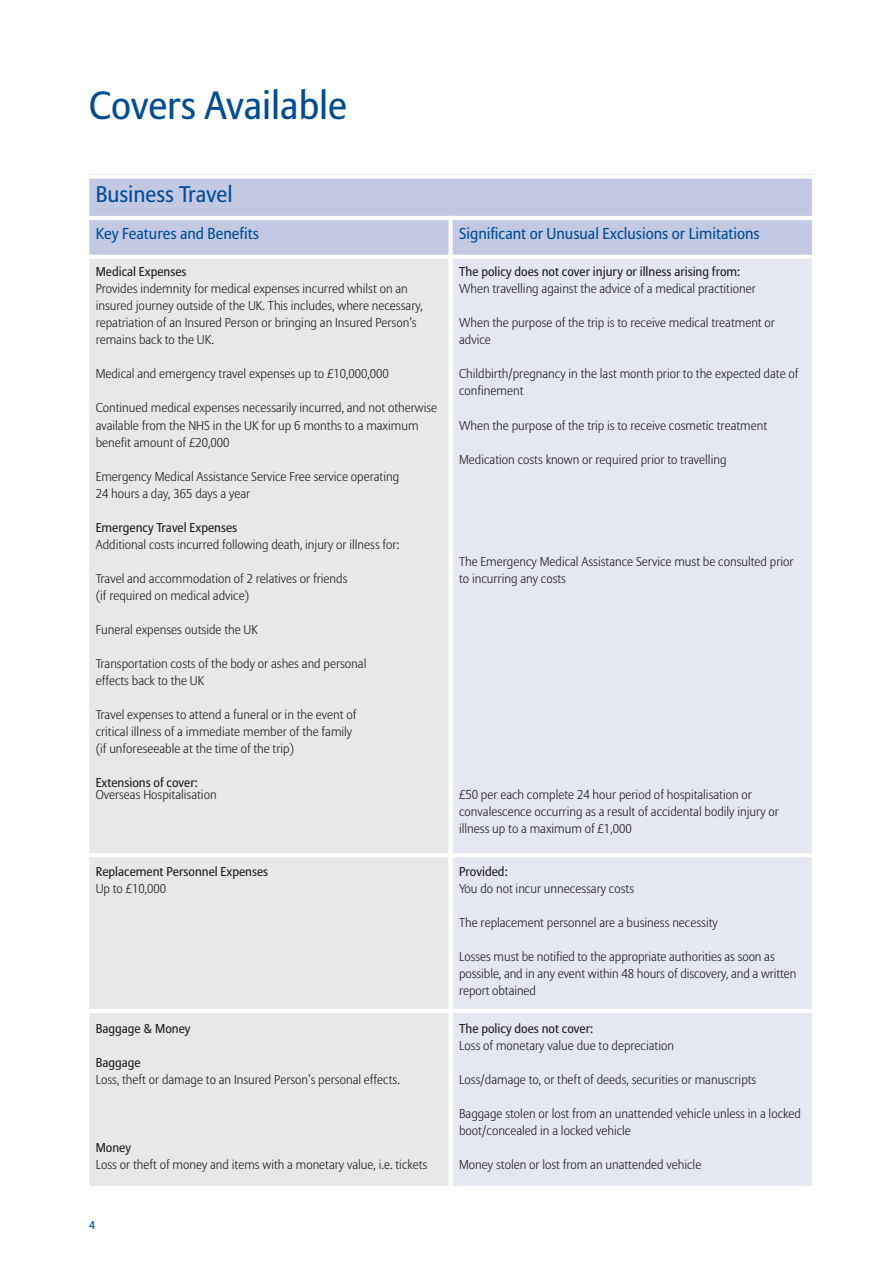
<style>
.page{position:relative;width:893px;height:1263px;background:#fff}
.page>*{position:absolute;margin:0;border:0;box-sizing:border-box;transform-origin:0 0}
.t1{font:39px "Allianz Sans";color:#014d95}
.t2{font:22.5px "Allianz Sans";color:#014d95}
.t3{font:15.75px "Allianz Sans";color:#014d95}
.t4{font:300 12.75px/17px "Allianz Sans";color:#231f20}
.t5{font:12.75px "Allianz Sans";color:#231f20}
.t6{font:11.25px "Allianz Sans";color:#014d95}
</style>
<div class="page">
<div style="left:85px;top:174px;width:729px;height:44px;background:#c3c9e2"></div>
<div style="left:85px;top:218px;width:366px;height:39px;background:#c3c9e2"></div>
<div style="left:451px;top:218px;width:365px;height:39px;background:#c3c9e2"></div>
<div style="left:85px;top:257px;width:366px;height:598px;background:#e7e8e9"></div>
<div style="left:451px;top:257px;width:365px;height:598px;background:#e5e7f2"></div>
<div style="left:85px;top:855px;width:366px;height:156px;background:#e7e8e9"></div>
<div style="left:451px;top:855px;width:365px;height:156px;background:#e5e7f2"></div>
<div style="left:85px;top:1011px;width:366px;height:179px;background:#e7e8e9"></div>
<div style="left:451px;top:1011px;width:365px;height:179px;background:#e5e7f2"></div>
<hr style="left:85px;top:174px;width:4px;height:1016px;background:#fff">
<div style="left:448px;top:216px;width:5px;height:974px;background:#fff"></div>
<hr style="left:812px;top:174px;width:4px;height:1016px;background:#fff">
<div style="left:85px;top:174px;width:731px;height:5px;background:#fff"></div>
<hr style="left:85px;top:216px;width:731px;height:4px;background:#fff">
<hr style="left:85px;top:255px;width:731px;height:4px;background:#fff">
<hr style="left:85px;top:853px;width:731px;height:4px;background:#fff">
<hr style="left:85px;top:1009px;width:731px;height:4px;background:#fff">
<hr style="left:85px;top:1186px;width:731px;height:4px;background:#fff">
<h1 class="t1" style="left:89px;top:90px;width:259px">Covers Available</h1>
<h2 class="t2" style="left:96px;top:185px;width:138px">Business Travel</h2>
<p class="t3" style="left:96px;top:227px;width:165px">Key Features and Benefits</p>
<p class="t3" style="left:459px;top:227px;width:302px">Significant or Unusual Exclusions or Limitations</p>
<p class="t5" style="left:96px;top:267px;width:92px">Medical Expenses</p>
<p class="t4" style="left:96px;top:282px;width:329px">Provides indemnity for medical expenses incurred whilst on an insured journey outside of the UK. This includes, where necessary, repatriation of an Insured Person or bringing an Insured Person’s remains back to the UK.</p>
<p class="t4" style="left:96px;top:367px;width:295px">Medical and emergency travel expenses up to £10,000,000</p>
<p class="t4" style="left:96px;top:401px;width:343px">Continued medical expenses necessarily incurred, and not otherwise available from the NHS in the UK for up 6 months to a maximum benefit amount of £20,000</p>
<p class="t4" style="left:96px;top:469px;width:305px">Emergency Medical Assistance Service Free service operating<br>24 hours a day, 365 days a year</p>
<p class="t5" style="left:96px;top:522px;width:143px">Emergency Travel Expenses</p>
<p class="t4" style="left:96px;top:537px;width:305px">Additional costs incurred following death, injury or illness for:</p>
<p class="t4" style="left:96px;top:571px;width:253px">Travel and accommodation of 2 relatives or friends (if required on medical advice)</p>
<p class="t4" style="left:96px;top:622px;width:164px">Funeral expenses outside the UK</p>
<p class="t4" style="left:96px;top:656px;width:272px">Transportation costs of the body or ashes and personal effects back to the UK</p>
<p class="t4" style="left:96px;top:707px;width:262px">Travel expenses to attend a funeral or in the event of critical illness of a immediate member of the family (if unforeseeable at the time of the trip)</p>
<p class="t5" style="left:96px;top:777px;width:104px">Extensions of cover:</p>
<p class="t4" style="left:96px;top:788px;width:122px">Overseas Hospitalisation</p>
<p class="t5" style="left:459px;top:267px;width:283px">The policy does not cover injury or illness arising from:</p>
<p class="t4" style="left:459px;top:282px;width:298px">When travelling against the advice of a medical practitioner</p>
<p class="t4" style="left:459px;top:316px;width:317px">When the purpose of the trip is to receive medical treatment or advice</p>
<p class="t4" style="left:459px;top:367px;width:341px">Childbirth/pregnancy in the last month prior to the expected date of confinement</p>
<p class="t4" style="left:459px;top:418px;width:310px">When the purpose of the trip is to receive cosmetic treatment</p>
<p class="t4" style="left:459px;top:452px;width:269px">Medication costs known or required prior to travelling</p>
<p class="t4" style="left:459px;top:554px;width:336px">The Emergency Medical Assistance Service must be consulted prior to incurring any costs</p>
<p class="t4" style="left:459px;top:788px;width:321px">£50 per each complete 24 hour period of hospitalisation or convalescence occurring as a result of accidental bodily injury or illness up to a maximum of £1,000</p>
<p class="t5" style="left:96px;top:866px;width:174px">Replacement Personnel Expenses</p>
<p class="t4" style="left:96px;top:881px;width:72px">Up to £10,000</p>
<p class="t5" style="left:96px;top:1024px;width:96px">Baggage &amp; Money</p>
<p class="t5" style="left:96px;top:1058px;width:47px">Baggage</p>
<p class="t4" style="left:96px;top:1072px;width:306px">Loss, theft or damage to an Insured Person’s personal effects.</p>
<p class="t5" style="left:96px;top:1143px;width:37px">Money</p>
<p class="t4" style="left:96px;top:1157px;width:333px">Loss or theft of money and items with a monetary value, i.e. tickets</p>
<p class="t6" style="left:89px;top:1220px;width:7px">4</p>
<p class="t5" style="left:459px;top:866px;width:50px">Provided:</p>
<p class="t4" style="left:459px;top:881px;width:177px">You do not incur unnecessary costs</p>
<p class="t4" style="left:459px;top:915px;width:260px">The replacement personnel are a business necessity</p>
<p class="t4" style="left:459px;top:949px;width:339px">Losses must be notified to the appropriate authorities as soon as possible, and in any event within 48 hours of discovery, and a written report obtained</p>
<p class="t5" style="left:459px;top:1024px;width:136px">The policy does not cover:</p>
<p class="t4" style="left:459px;top:1038px;width:216px">Loss of monetary value due to depreciation</p>
<p class="t4" style="left:459px;top:1072px;width:299px">Loss/damage to, or theft of deeds, securities or manuscripts</p>
<p class="t4" style="left:459px;top:1106px;width:343px">Baggage stolen or lost from an unattended vehicle unless in a locked boot/concealed in a locked vehicle</p>
<p class="t4" style="left:459px;top:1157px;width:244px">Money stolen or lost from an unattended vehicle</p>
</div>
